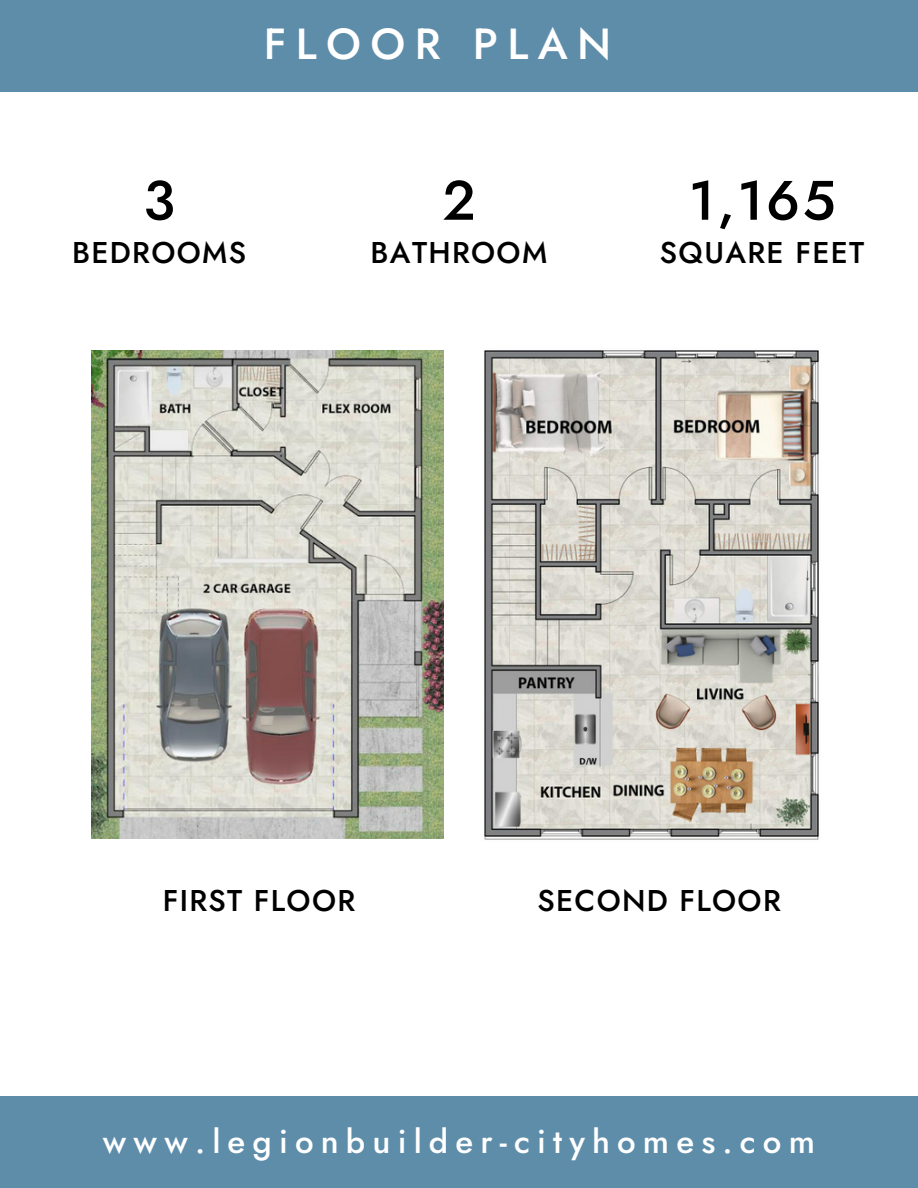
<style>
.page{position:relative;width:918px;height:1188px;background:#fff}
.page>*{position:absolute;margin:0;border:0;box-sizing:border-box;transform-origin:0 0}
.t1{font:500 55.5px "Jost";color:#000}
.t2{font:500 43.5px "Jost";letter-spacing:.215em;color:#fff}
.t3{font:500 33px "Jost";letter-spacing:.215em;color:#fff}
.t4{font:500 30px "Jost";letter-spacing:.045em;color:#000}
</style>
<div class="page">
<div style="left:0;top:0;width:918px;height:92px;background:#5e8daa"></div>
<div style="left:0;top:1096px;width:918px;height:92px;background:#5e8daa"></div>
<img style="left:484px;top:350px;width:335px;height:490px">
<img style="left:92px;top:350px;width:352px;height:489px">
<p class="t2" style="left:264px;top:13px;width:349px">FLOOR PLAN</p>
<p class="t1" style="left:143px;top:160px;width:33px">3</p>
<p class="t1" style="left:442px;top:160px;width:35px">2</p>
<p class="t1" style="left:689px;top:160px;width:149px">1,165</p>
<p class="t4" style="left:72px;top:231px;width:176px">BEDROOMS</p>
<p class="t4" style="left:371px;top:231px;width:178px">BATHROOM</p>
<p class="t4" style="left:660px;top:231px;width:206px">SQUARE FEET</p>
<p class="t4" style="left:163px;top:879px;width:194px">FIRST FLOOR</p>
<p class="t4" style="left:538px;top:879px;width:245px">SECOND FLOOR</p>
<p class="t3" style="left:103px;top:1117px;width:714px">www.legionbuilder-cityhomes.com</p>
</div>
